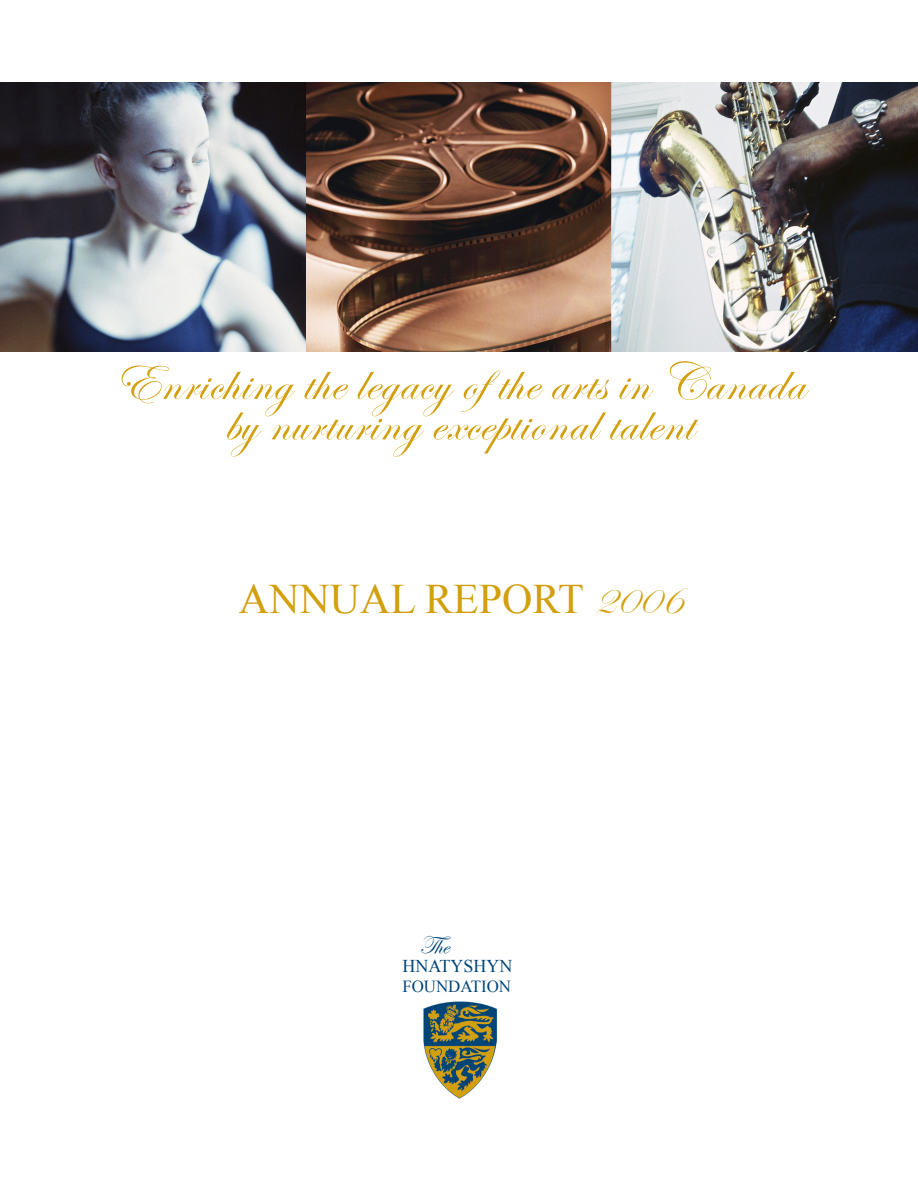
<style>
.page{position:relative;width:918px;height:1188px;background:#fff}
.page>*{position:absolute;margin:0;border:0;box-sizing:border-box;transform-origin:0 0}
.t1{font:54px/40.5px "Edwardian Script ITC";letter-spacing:.02em;color:#d29f0d;text-align:center}
.t2{font:42px "Times New Roman";color:#d29f0d}
.t3{font:25.5px "Edwardian Script ITC";color:#004577}
.t4{font:18px "Times New Roman";color:#004577}
.t5{font:16.8px "Times New Roman";color:#004577}
.s1{font-family:"Edwardian Script ITC";font-size:43.5px}
</style>
<div class="page">
<img style="left:1px;top:83px;width:917px;height:269px">
<img style="left:423px;top:1002px;width:74px;height:97px">
<p class="t1" style="left:113px;top:364px;width:692px">Enriching the legacy ofthe arts in Canada by nurturing exceptional talent</p>
<p class="t2" style="left:239px;top:571px;width:443px">ANNUAL REPORT <span class="s1">2006</span></p>
<p class="t3" style="left:420px;top:931px;width:33px">Th e</p>
<p class="t4" style="left:402px;top:954px;width:111px">HNATYSHYN</p>
<p class="t5" style="left:402px;top:975px;width:110px">FOUNDATION</p>
</div>
